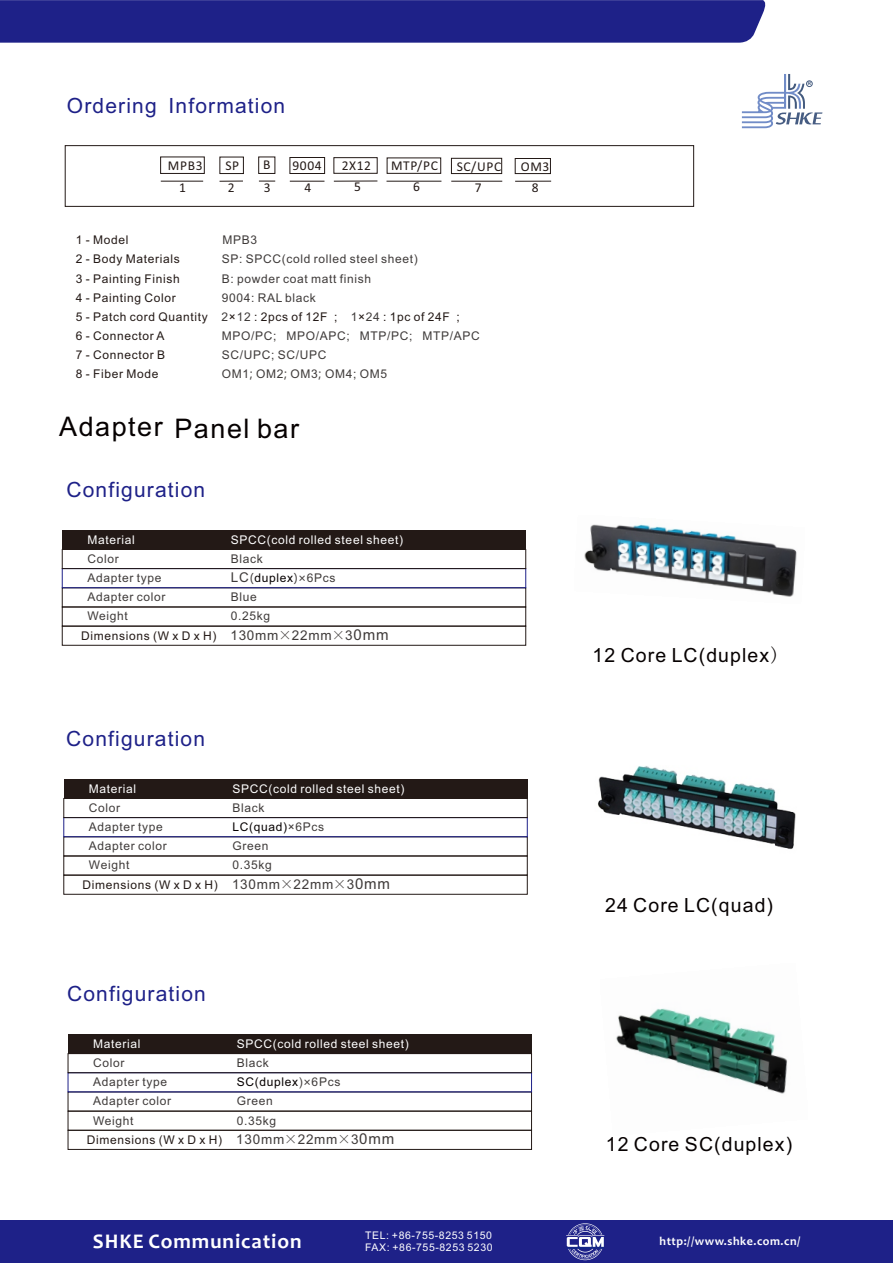
<style>
.page{position:relative;width:893px;height:1263px;background:#fff}
.page>*{position:absolute;margin:0;border:0;box-sizing:border-box;transform-origin:0 0}
.t1{font:27px "Arial";letter-spacing:.055em;color:#060101}
.t2{font:21px "Arial";letter-spacing:.055em;color:#1e2188}
.t3{font:700 21px "Candara";letter-spacing:.045em;color:#fff}
.t4{font:19.5px "Arial";letter-spacing:.055em;color:#060101}
.t5{font:13.5px "Calibri";letter-spacing:.045em;color:#231916}
.t6{font:12px "Arial";letter-spacing:.055em;color:#3f3b3a}
.t7{font:12px/19.4px "Arial";letter-spacing:.055em;color:#231916;text-align:center}
.t8{font:12px "Arial";letter-spacing:.055em;color:#fff}
.t9{font:12px "Arial";letter-spacing:.055em;color:#060101}
.t10{font:700 12px "Candara";letter-spacing:.045em;color:#fff}
.t11{font:10.5px/11.7px "Arial";letter-spacing:.055em;color:#fff}
.t12{font:700 4.65px "Arial";color:#435a7e}
.s1{color:#3f3b3a}
.s2{font-family:"Microsoft Ya Hei"}
.s3{font-size:13.5px;color:#3f3b3a}
.s4{font-family:"Microsoft Ya Hei";color:#3f3b3a}
.s5{font-family:"Sim Sun";font-size:13.5px;color:#3f3b3a}
.s6{font-size:15px;color:#3f3b3a}
.s7{font-family:"Sim Sun"}
</style>
<div class="page">
<div style="left:0;top:0;width:766px;height:43px;background:#1e2188"></div>
<div style="left:0;top:1220px;width:893px;height:43px;background:#1e2188"></div>
<svg style="left:566px;top:1223px;width:38px;height:37px"></svg>
<img style="left:584px;top:524px;width:213px;height:73px">
<img style="left:598px;top:766px;width:198px;height:84px">
<img style="left:616px;top:1008px;width:172px;height:86px">
<div style="left:65px;top:145px;width:629px;height:62px;border:1px solid #231916"></div>
<div style="left:160px;top:157px;width:45px;height:17px;border:1px solid #231916"></div>
<div style="left:219px;top:157px;width:25px;height:17px;border:1px solid #231916"></div>
<div style="left:258px;top:157px;width:17px;height:17px;border:1px solid #231916"></div>
<div style="left:289px;top:157px;width:36px;height:17px;border:1px solid #231916"></div>
<div style="left:387px;top:157px;width:54px;height:17px;border:1px solid #231916"></div>
<div style="left:451px;top:158px;width:51px;height:16px;border:1px solid #231916"></div>
<div style="left:515px;top:158px;width:36px;height:16px;border:1px solid #231916"></div>
<div style="left:333px;top:157px;width:45px;height:17px;border:1px solid #231916"></div>
<hr style="left:161px;top:181px;width:42px;height:1px;background:#231916">
<svg style="left:220px;top:181px;width:23px;height:1px"></svg>
<hr style="left:290px;top:181px;width:34px;height:1px;background:#231916">
<hr style="left:334px;top:181px;width:43px;height:1px;background:#231916">
<hr style="left:386px;top:181px;width:55px;height:1px;background:#231916">
<hr style="left:451px;top:181px;width:51px;height:1px;background:#231916">
<hr style="left:515px;top:181px;width:36px;height:1px;background:#231916">
<svg style="left:259px;top:181px;width:16px;height:1px"></svg>
<div style="left:62px;top:588px;width:464px;height:19px;border:1px solid #231916"></div>
<div style="left:62px;top:568px;width:464px;height:20px;border:1px solid #1e2188"></div>
<div style="left:62px;top:549px;width:464px;height:20px;border:1px solid #231916"></div>
<div style="left:62px;top:530px;width:464px;height:19px;background:#231916"></div>
<div style="left:62px;top:626px;width:464px;height:19px;border:1px solid #231916"></div>
<div style="left:64px;top:837px;width:463px;height:19px;border:1px solid #231916"></div>
<div style="left:64px;top:817px;width:463px;height:20px;border:1px solid #1e2188"></div>
<div style="left:64px;top:798px;width:463px;height:20px;border:1px solid #231916"></div>
<div style="left:64px;top:779px;width:463px;height:19px;background:#231916"></div>
<div style="left:64px;top:875px;width:463px;height:19px;border:1px solid #231916"></div>
<div style="left:68px;top:1111px;width:464px;height:19px;border:1px solid #231916"></div>
<div style="left:68px;top:1072px;width:464px;height:20px;border:1px solid #1e2188"></div>
<div style="left:68px;top:1053px;width:464px;height:20px;border:1px solid #231916"></div>
<div style="left:68px;top:1034px;width:464px;height:19px;background:#231916"></div>
<div style="left:68px;top:1130px;width:464px;height:19px;border:1px solid #231916"></div>
<svg style="left:742px;top:74px;width:80px;height:54px"></svg>
<h2 class="t2" style="left:67px;top:98px;width:220px">Ordering Information</h2>
<p class="t5" style="left:168px;top:159px;width:36px">MPB3</p>
<p class="t5" style="left:225px;top:160px;width:15px">SP</p>
<p class="t5" style="left:263px;top:159px;width:9px">B</p>
<p class="t5" style="left:293px;top:160px;width:31px">9004</p>
<p class="t5" style="left:342px;top:160px;width:31px">2X12</p>
<p class="t5" style="left:391px;top:160px;width:48px">MTP/PC</p>
<p class="t5" style="left:457px;top:160px;width:46px">SC/UPC</p>
<p class="t5" style="left:521px;top:160px;width:30px">OM3</p>
<p class="t5" style="left:179px;top:182px;width:8px">1</p>
<p class="t5" style="left:228px;top:182px;width:8px">2</p>
<p class="t5" style="left:264px;top:182px;width:8px">3</p>
<p class="t5" style="left:305px;top:182px;width:8px">4</p>
<p class="t5" style="left:354px;top:181px;width:8px">5</p>
<p class="t5" style="left:413px;top:181px;width:8px">6</p>
<p class="t5" style="left:475px;top:182px;width:8px">7</p>
<p class="t5" style="left:532px;top:181px;width:8px">8</p>
<p class="t7" style="left:76px;top:231px;width:54px">1 - Model</p>
<p class="t6" style="left:222px;top:235px;width:36px">MPB3</p>
<p class="t7" style="left:76px;top:250px;width:106px">2 - Body Materials</p>
<p class="t6" style="left:222px;top:254px;width:198px">SP: SPCC(cold rolled steel sheet)</p>
<p class="t7" style="left:76px;top:270px;width:106px">3 - Painting Finish</p>
<p class="t6" style="left:222px;top:274px;width:151px">B: powder coat matt finish</p>
<p class="t7" style="left:76px;top:289px;width:102px">4 - Painting Color</p>
<p class="t7" style="left:76px;top:289px;width:385px"><span class="s1">9004: RAL black<br></span>5 - Patch cord Quantity <span class="s1">2</span>×<span class="s1">12</span> : 2pcs of 12F ; <span class="s1">1</span>×<span class="s1">24</span> : 1pc of 24F ;</p>
<p class="t7" style="left:76px;top:327px;width:90px">6 - Connector A</p>
<p class="t6" style="left:222px;top:331px;width:260px">MPO/PC; MPO/APC; MTP/PC; MTP/APC</p>
<p class="t7" style="left:76px;top:346px;width:91px">7 - Connector B</p>
<p class="t6" style="left:222px;top:350px;width:106px">SC/UPC; SC/UPC</p>
<p class="t7" style="left:76px;top:365px;width:84px">8 - Fiber Mode</p>
<p class="t6" style="left:222px;top:369px;width:167px">OM1<span class="s2">;</span> OM2<span class="s2">;</span> OM3<span class="s2">;</span> OM4; OM5</p>
<h1 class="t1" style="left:59px;top:419px;width:241px">Adapter Panel bar</h1>
<h2 class="t2" style="left:66px;top:481px;width:140px">Configuration</h2>
<p class="t8" style="left:87px;top:535px;width:49px">Material</p>
<p class="t8" style="left:231px;top:535px;width:174px">SPCC(cold rolled steel sheet)</p>
<p class="t6" style="left:87px;top:554px;width:33px">Color</p>
<p class="t6" style="left:231px;top:554px;width:34px">Black</p>
<p class="t6" style="left:87px;top:573px;width:76px">Adapter type</p>
<p class="t9" style="left:231px;top:573px;width:106px"><span class="s3">LC</span><span class="s4">(</span>duplex<span class="s4">)×</span><span class="s1">6Pcs</span></p>
<p class="t6" style="left:87px;top:593px;width:80px">Adapter color</p>
<p class="t6" style="left:231px;top:593px;width:28px">Blue</p>
<p class="t6" style="left:87px;top:612px;width:42px">Weight</p>
<p class="t6" style="left:231px;top:612px;width:41px">0.25kg</p>
<p class="t7" style="left:81px;top:627px;width:309px">Dimensions (W x D x H) <span class="s3">130mm</span><span class="s5">×</span><span class="s3">22mm</span><span class="s5">×</span><span class="s3">3</span><span class="s6">0mm</span></p>
<h2 class="t2" style="left:66px;top:730px;width:140px">Configuration</h2>
<p class="t8" style="left:89px;top:784px;width:49px">Material</p>
<p class="t8" style="left:232px;top:784px;width:174px">SPCC(cold rolled steel sheet)</p>
<p class="t6" style="left:89px;top:803px;width:33px">Color</p>
<p class="t6" style="left:232px;top:803px;width:34px">Black</p>
<p class="t6" style="left:89px;top:822px;width:76px">Adapter type</p>
<p class="t9" style="left:232px;top:822px;width:93px">LC(quad)<span class="s1">×6Pcs</span></p>
<p class="t6" style="left:89px;top:841px;width:80px">Adapter color</p>
<p class="t6" style="left:232px;top:841px;width:38px">Green</p>
<p class="t6" style="left:89px;top:861px;width:42px">Weight</p>
<p class="t6" style="left:232px;top:861px;width:41px">0.35kg</p>
<p class="t7" style="left:83px;top:876px;width:309px">Dimensions (W x D x H) <span class="s3">130mm</span><span class="s5">×</span><span class="s3">22mm</span><span class="s5">×</span><span class="s3">3</span><span class="s6">0mm</span></p>
<h2 class="t2" style="left:67px;top:986px;width:140px">Configuration</h2>
<p class="t8" style="left:93px;top:1039px;width:49px">Material</p>
<p class="t8" style="left:237px;top:1039px;width:174px">SPCC(cold rolled steel sheet)</p>
<p class="t6" style="left:93px;top:1058px;width:33px">Color</p>
<p class="t6" style="left:237px;top:1058px;width:34px">Black</p>
<p class="t6" style="left:93px;top:1077px;width:76px">Adapter type</p>
<p class="t9" style="left:237px;top:1077px;width:105px">SC(duplex<span class="s1">)</span><span class="s4">×</span><span class="s1">6Pcs</span></p>
<p class="t6" style="left:93px;top:1097px;width:80px">Adapter color</p>
<p class="t6" style="left:237px;top:1097px;width:38px">Green</p>
<p class="t6" style="left:93px;top:1116px;width:42px">Weight</p>
<p class="t6" style="left:237px;top:1116px;width:41px">0.35kg</p>
<p class="t7" style="left:87px;top:1131px;width:309px">Dimensions (W x D x H) <span class="s3">130mm</span><span class="s5">×</span><span class="s3">22mm</span><span class="s5">×</span><span class="s3">3</span><span class="s6">0mm</span></p>
<p class="t12" style="left:808px;top:82px;width:5px">R</p>
<h3 class="t4" style="left:593px;top:648px;width:189px">12 Core LC(duplex<span class="s7">)</span></h3>
<h3 class="t4" style="left:605px;top:897px;width:170px">24 Core LC(quad)</h3>
<h3 class="t4" style="left:606px;top:1137px;width:188px">12 Core SC(duplex)</h3>
<h2 class="t3" style="left:93px;top:1233px;width:210px">SHKE Communication</h2>
<p class="t11" style="left:365px;top:1231px;width:129px">TEL: +86-755-8253 5150<br>FAX: +86-755-8253 5230</p>
<p class="t10" style="left:660px;top:1236px;width:142px">http://www.shke.com.cn/</p>
</div>
